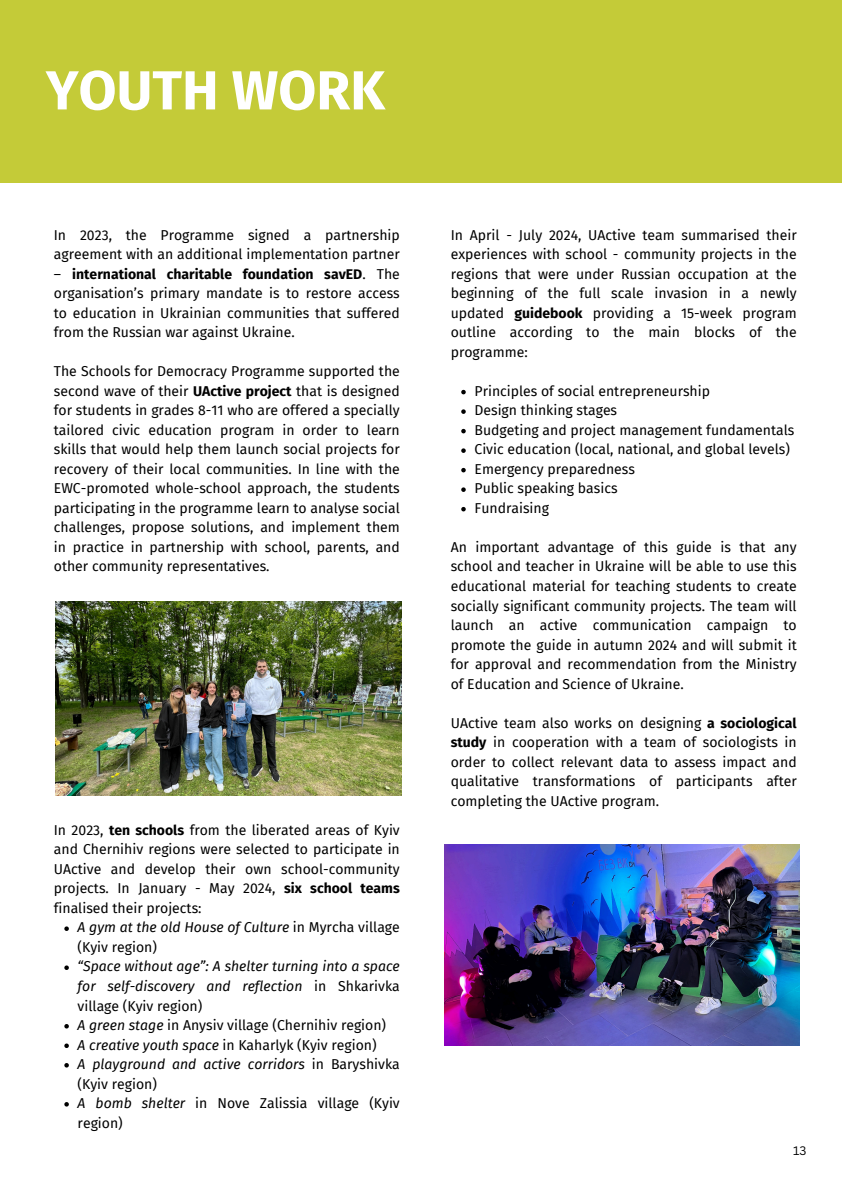
<style>
.page{position:relative;width:842px;height:1191px;background:#fff}
.page>*{position:absolute;margin:0;border:0;box-sizing:border-box;transform-origin:0 0}
.t1{font:700 55px "Fira Sans";color:#fff}
.t2{font:14px/19.5px "Fira Sans";color:#000;text-align:justify}
.t3{font:italic 14px/19.5px "Fira Sans";color:#000;text-align:justify}
.t4{font:12px "Canva Sans";color:#000}
.s1{font-weight:700}
.s2{font-style:italic}
.s3{font-style:normal}
</style>
<div class="page">
<div style="left:0;top:0;width:842px;height:183px;background:#c4cb38"></div>
<img style="left:56px;top:601px;width:346px;height:194px">
<img style="left:444px;top:844px;width:356px;height:201px">
<svg style="left:461px;top:390px;width:5px;height:4px"></svg>
<svg style="left:461px;top:409px;width:5px;height:5px"></svg>
<svg style="left:461px;top:429px;width:5px;height:4px"></svg>
<svg style="left:461px;top:448px;width:5px;height:5px"></svg>
<svg style="left:461px;top:468px;width:5px;height:4px"></svg>
<svg style="left:461px;top:487px;width:5px;height:5px"></svg>
<svg style="left:461px;top:507px;width:5px;height:4px"></svg>
<svg style="left:64px;top:926px;width:5px;height:4px"></svg>
<svg style="left:64px;top:965px;width:5px;height:4px"></svg>
<svg style="left:64px;top:1024px;width:5px;height:4px"></svg>
<svg style="left:64px;top:1043px;width:5px;height:4px"></svg>
<svg style="left:64px;top:1063px;width:5px;height:4px"></svg>
<svg style="left:64px;top:1102px;width:5px;height:4px"></svg>
<p class="t1" style="left:46px;top:58px;width:341px">YOUTH WORK</p>
<p class="t2" style="left:54px;top:225px;width:347px">In 2023, the Programme signed a partnership agreement with an additional implementation partner</p>
<p class="t2" style="left:54px;top:264px;width:347px">– <span class="s1">international charitable foundation savED</span>. The organisation’s primary mandate is to restore access to education in Ukrainian communities that suffered from the Russian war against Ukraine.</p>
<p class="t2" style="left:54px;top:362px;width:347px">The Schools for Democracy Programme supported the second wave of their <span class="s1">UActive project</span> that is designed for students in grades 8-11 who are offered a specially tailored civic education program in order to learn skills that would help them launch social projects for recovery of their local communities. In line with the EWC-promoted whole-school approach, the students participating in the programme learn to analyse social challenges, propose solutions, and implement them in practice in partnership with school, parents, and other community representatives.</p>
<p class="t2" style="left:54px;top:820px;width:347px">In 2023, <span class="s1">ten schools</span> from the liberated areas of Kyiv and Chernihiv regions were selected to participate in UActive and develop their own school-community projects. In January - May 2024, <span class="s1">six school teams </span>finalised their projects:</p>
<p class="t2" style="left:78px;top:917px;width:324px"><span class="s2">A gym at the old House of Culture</span> in Myrcha village (Kyiv region)</p>
<p class="t3" style="left:78px;top:956px;width:324px">“Space without age”: A shelter turning into a space for self-discovery and reflection <span class="s3">in Shkarivka village (Kyiv region)</span></p>
<p class="t2" style="left:78px;top:1015px;width:310px"><span class="s2">A green stage</span> in Anysiv village (Chernihiv region)</p>
<p class="t2" style="left:78px;top:1034px;width:300px"><span class="s2">A creative youth space</span> in Kaharlyk (Kyiv region)</p>
<p class="t3" style="left:78px;top:1054px;width:324px">A playground and active corridors <span class="s3">in Baryshivka (Kyiv region)</span></p>
<p class="t2" style="left:78px;top:1093px;width:324px"><span class="s2">A bomb shelter</span> in Nove Zalissia village (Kyiv region)</p>
<p class="t2" style="left:451px;top:225px;width:347px">In April - July 2024, UActive team summarised their experiences with school - community projects in the regions that were under Russian occupation at the beginning of the full scale invasion in a newly updated <span class="s1">guidebook</span> providing a 15-week program outline according to the main blocks of the programme:</p>
<p class="t2" style="left:474px;top:381px;width:237px">Principles of social entrepreneurship</p>
<p class="t2" style="left:474px;top:401px;width:144px">Design thinking stages</p>
<p class="t2" style="left:474px;top:420px;width:321px">Budgeting and project management fundamentals</p>
<p class="t2" style="left:474px;top:440px;width:317px">Civic education (local, national, and global levels)</p>
<p class="t2" style="left:474px;top:459px;width:162px">Emergency preparedness</p>
<p class="t2" style="left:474px;top:479px;width:145px">Public speaking basics</p>
<p class="t2" style="left:474px;top:498px;width:76px">Fundraising</p>
<p class="t2" style="left:451px;top:537px;width:347px">An important advantage of this guide is that any school and teacher in Ukraine will be able to use this educational material for teaching students to create socially significant community projects. The team will launch an active communication campaign to promote the guide in autumn 2024 and will submit it for approval and recommendation from the Ministry of Education and Science of Ukraine.</p>
<p class="t2" style="left:451px;top:713px;width:347px">UActive team also works on designing <span class="s1">a sociological study</span> in cooperation with a team of sociologists in order to collect relevant data to assess impact and qualitative transformations of participants after completing the UActive program.</p>
<p class="t4" style="left:793px;top:1142px;width:15px">13</p>
</div>
